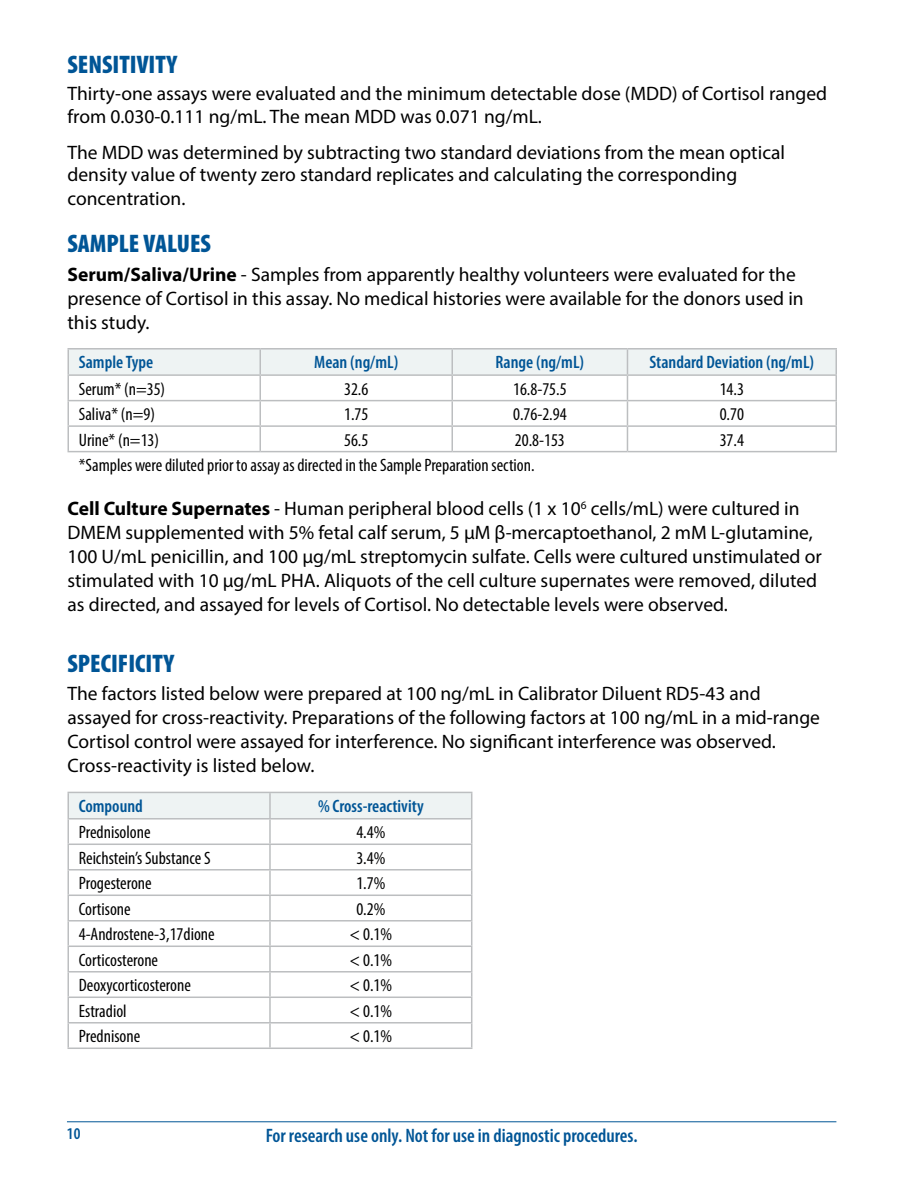
<style>
.page{position:relative;width:918px;height:1188px;background:#fff}
.page>*{position:absolute;margin:0;border:0;box-sizing:border-box;transform-origin:0 0}
.t1{font:900 condensed 25.5px "Myriad Pro";color:#005596}
.t2{font:19.5px/24px "Myriad Pro";color:#000}
.t3{font:600 condensed 19.5px "Myriad Pro";color:#005596}
.t4{font:condensed 18px "Myriad Pro";color:#000}
.t5{font:600 condensed 18px "Myriad Pro";color:#005596}
.t6{font:600 condensed 16.5px "Myriad Pro";color:#005596}
.s1{font-weight:700}
</style>
<div class="page">
<hr style="left:67px;top:1121px;width:769px;height:1px;background:#005596">
<hr style="left:68px;top:348px;width:192px;height:2px;background:#bcbec0">
<hr style="left:260px;top:348px;width:192px;height:2px;background:#bcbec0">
<hr style="left:452px;top:348px;width:175px;height:2px;background:#bcbec0">
<hr style="left:627px;top:348px;width:210px;height:2px;background:#bcbec0">
<svg style="left:68px;top:349px;width:769px;height:102px"></svg>
<hr style="left:68px;top:451px;width:192px;height:1px;background:#bcbec0">
<hr style="left:260px;top:451px;width:192px;height:1px;background:#bcbec0">
<hr style="left:452px;top:451px;width:175px;height:1px;background:#bcbec0">
<hr style="left:627px;top:451px;width:210px;height:1px;background:#bcbec0">
<svg style="left:68px;top:792px;width:404px;height:256px"></svg>
<hr style="left:68px;top:895px;width:202px;height:1px;background:#bcbec0">
<hr style="left:270px;top:895px;width:202px;height:1px;background:#bcbec0">
<hr style="left:68px;top:920px;width:202px;height:2px;background:#bcbec0">
<hr style="left:270px;top:920px;width:202px;height:2px;background:#bcbec0">
<hr style="left:68px;top:946px;width:202px;height:1px;background:#bcbec0">
<hr style="left:270px;top:946px;width:202px;height:1px;background:#bcbec0">
<hr style="left:68px;top:971px;width:202px;height:2px;background:#bcbec0">
<hr style="left:270px;top:971px;width:202px;height:2px;background:#bcbec0">
<hr style="left:68px;top:997px;width:202px;height:1px;background:#bcbec0">
<hr style="left:270px;top:997px;width:202px;height:1px;background:#bcbec0">
<hr style="left:68px;top:1022px;width:202px;height:2px;background:#bcbec0">
<hr style="left:270px;top:1022px;width:202px;height:2px;background:#bcbec0">
<hr style="left:68px;top:1048px;width:202px;height:1px;background:#bcbec0">
<hr style="left:270px;top:1048px;width:202px;height:1px;background:#bcbec0">
<h1 class="t1" style="left:68px;top:50px;width:111px">SENSITIVITY</h1>
<p class="t2" style="left:68px;top:82px;width:761px;line-height:22.5px">Thirty-one assays were evaluated and the minimum detectable dose (MDD) of Cortisol ranged from 0.030-0.111 ng/mL. The mean MDD was 0.071 ng/mL.</p>
<p class="t2" style="left:68px;top:140px;width:719px;line-height:23.2px">The MDD was determined by subtracting two standard deviations from the mean optical density value of twenty zero standard replicates and calculating the corresponding concentration.</p>
<h1 class="t1" style="left:68px;top:229px;width:145px">SAMPLE VALUES</h1>
<p class="t2" style="left:68px;top:262px;width:738px"><span class="s1">Serum/Saliva/Urine</span> - Samples from apparently healthy volunteers were evaluated for the presence of Cortisol in this assay. No medical histories were available for the donors used in this study.</p>
<p class="t5" style="left:79px;top:352px;width:76px">Sample Type</p>
<p class="t5" style="left:314px;top:352px;width:86px">Mean (ng/mL)</p>
<p class="t5" style="left:496px;top:352px;width:90px">Range (ng/mL)</p>
<p class="t5" style="left:649px;top:352px;width:166px">Standard Deviation (ng/mL)</p>
<p class="t4" style="left:79px;top:378px;width:88px">Serum* (n=35)</p>
<p class="t4" style="left:344px;top:378px;width:26px">32.6</p>
<p class="t4" style="left:513px;top:378px;width:55px">16.8-75.5</p>
<p class="t4" style="left:720px;top:378px;width:26px">14.3</p>
<p class="t4" style="left:79px;top:403px;width:78px">Saliva* (n=9)</p>
<p class="t4" style="left:344px;top:403px;width:26px">1.75</p>
<p class="t4" style="left:513px;top:403px;width:55px">0.76-2.94</p>
<p class="t4" style="left:720px;top:403px;width:26px">0.70</p>
<p class="t4" style="left:79px;top:429px;width:82px">Urine* (n=13)</p>
<p class="t4" style="left:344px;top:429px;width:26px">56.5</p>
<p class="t4" style="left:515px;top:429px;width:52px">20.8-153</p>
<p class="t4" style="left:720px;top:429px;width:26px">37.4</p>
<p class="t4" style="left:79px;top:454px;width:457px">*Samples were diluted prior to assay as directed in the Sample Preparation section.</p>
<p class="t2" style="left:67px;top:497px;width:756px"><span class="s1">Cell Culture Supernates</span> - Human peripheral blood cells (1 x 10<sup>6</sup> cells/mL) were cultured in DMEM supplemented with 5% fetal calf serum, 5 μM β-mercaptoethanol, 2 mM L-glutamine, 100 U/mL penicillin, and 100 μg/mL streptomycin sulfate. Cells were cultured unstimulated or stimulated with 10 μg/mL PHA. Aliquots of the cell culture supernates were removed, diluted as directed, and assayed for levels of Cortisol. No detectable levels were observed.</p>
<h1 class="t1" style="left:68px;top:649px;width:108px">SPECIFICITY</h1>
<p class="t2" style="left:68px;top:681px;width:754px">The factors listed below were prepared at 100 ng/mL in Calibrator Diluent RD5-43 and assayed for cross-reactivity. Preparations of the following factors at 100 ng/mL in a mid-range Cortisol control were assayed for interference. No significant interference was observed.<br>Cross-reactivity is listed below.</p>
<p class="t5" style="left:79px;top:796px;width:66px">Compound</p>
<p class="t5" style="left:318px;top:796px;width:107px">% Cross-reactivity</p>
<p class="t4" style="left:79px;top:821px;width:73px">Prednisolone</p>
<p class="t4" style="left:356px;top:821px;width:30px">4.4%</p>
<p class="t4" style="left:79px;top:847px;width:134px">Reichstein’s Substance S</p>
<p class="t4" style="left:356px;top:847px;width:30px">3.4%</p>
<p class="t4" style="left:79px;top:872px;width:75px">Progesterone</p>
<p class="t4" style="left:356px;top:872px;width:30px">1.7%</p>
<p class="t4" style="left:79px;top:898px;width:54px">Cortisone</p>
<p class="t4" style="left:356px;top:898px;width:30px">0.2%</p>
<p class="t4" style="left:79px;top:923px;width:138px">4-Androstene-3,17dione</p>
<p class="t4" style="left:350px;top:923px;width:44px">&lt; 0.1%</p>
<p class="t4" style="left:79px;top:949px;width:81px">Corticosterone</p>
<p class="t4" style="left:350px;top:949px;width:44px">&lt; 0.1%</p>
<p class="t4" style="left:79px;top:974px;width:114px">Deoxycorticosterone</p>
<p class="t4" style="left:350px;top:974px;width:44px">&lt; 0.1%</p>
<p class="t4" style="left:79px;top:1000px;width:49px">Estradiol</p>
<p class="t4" style="left:350px;top:1000px;width:44px">&lt; 0.1%</p>
<p class="t4" style="left:79px;top:1025px;width:63px">Prednisone</p>
<p class="t4" style="left:350px;top:1025px;width:44px">&lt; 0.1%</p>
<p class="t6" style="left:67px;top:1125px;width:15px">10</p>
<p class="t3" style="left:266px;top:1125px;width:373px">For research use only. Not for use in diagnostic procedures.</p>
</div>
